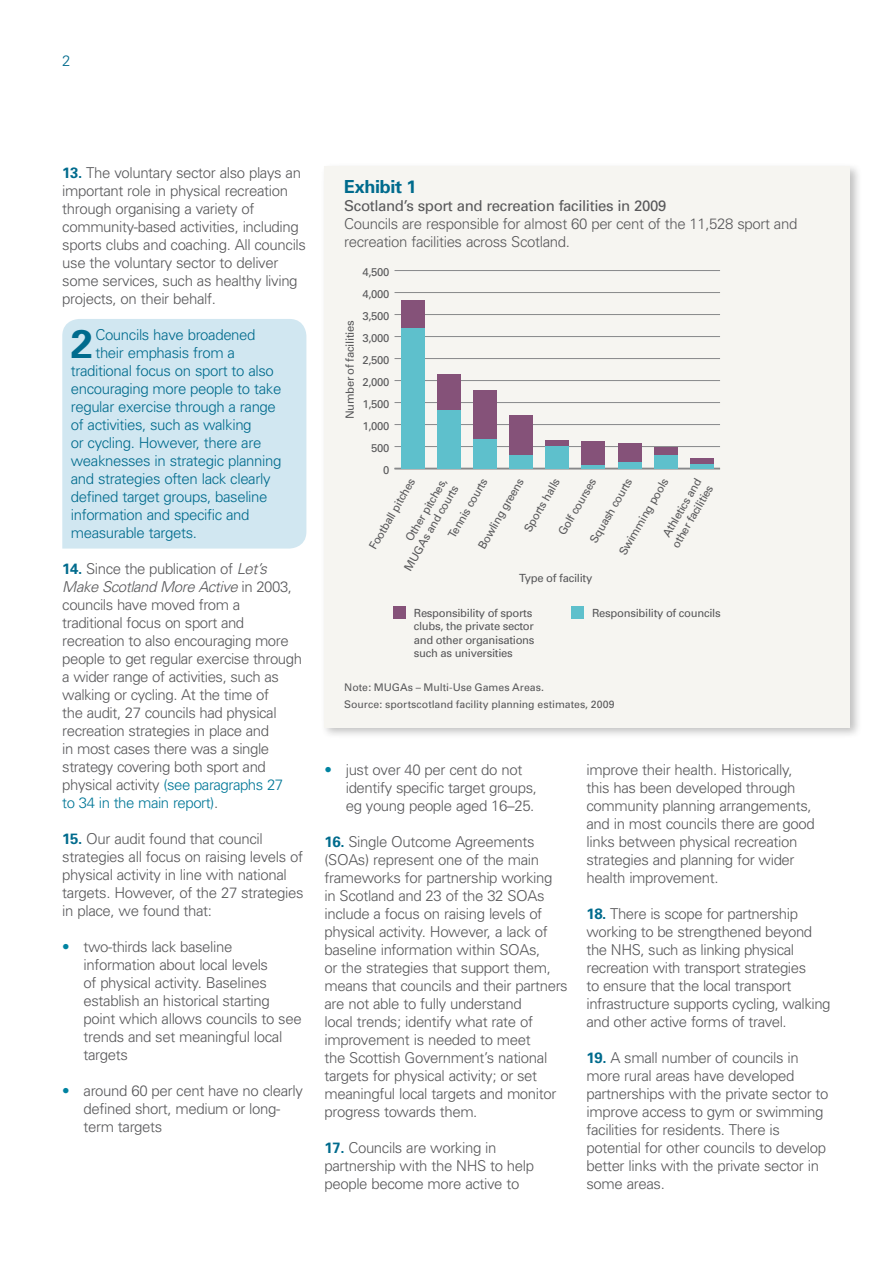
<style>
.page{position:relative;width:893px;height:1263px;background:#fff}
.page>*{position:absolute;margin:0;border:0;box-sizing:border-box;transform-origin:0 0}
.t1{font:700 39.9px "Univers";color:#006b8d}
.t2{font:700 18px "Univers";letter-spacing:-.02em;color:#006b8d}
.t3{font:300 15px/18px "Univers";letter-spacing:-.025em;color:#58585a}
.t4{font:300 15px "Univers";letter-spacing:-.025em;color:#006b8d}
.t5{font:11.25px/13.5px "Univers";letter-spacing:-.025em;color:#58585a}
.t6{font:10.5px/16.8px "Univers";color:#58585a}
.s1{font-weight:700;color:#006b8d}
.s2{font-style:italic}
.s3{color:#007797}
.s4{color:#0083a1}
.s5{font-weight:400}
</style>
<div class="page">
<div style="left:62px;top:319px;width:244px;height:230px;background:#d1e7f1"></div>
<div style="left:320px;top:162px;width:543px;height:578px;background:#000;opacity:.25"></div>
<div style="left:324px;top:166px;width:526px;height:561px;background:#f6f5f1"></div>
<div style="left:393px;top:606px;width:13px;height:12px;background:#855279"></div>
<div style="left:571px;top:606px;width:13px;height:12px;background:#5ec0cc"></div>
<hr style="left:394px;top:468px;width:326px;height:1px;background:#87888a">
<hr style="left:394px;top:446px;width:326px;height:1px;background:#87888a">
<hr style="left:394px;top:424px;width:326px;height:1px;background:#87888a">
<hr style="left:394px;top:402px;width:326px;height:1px;background:#87888a">
<hr style="left:394px;top:380px;width:326px;height:1px;background:#87888a">
<hr style="left:394px;top:358px;width:326px;height:1px;background:#87888a">
<hr style="left:394px;top:336px;width:326px;height:1px;background:#87888a">
<hr style="left:394px;top:314px;width:326px;height:1px;background:#87888a">
<hr style="left:394px;top:292px;width:326px;height:1px;background:#87888a">
<hr style="left:394px;top:270px;width:326px;height:1px;background:#87888a">
<div style="left:401px;top:301px;width:23px;height:27px;background:#855279"></div>
<div style="left:437px;top:374px;width:23px;height:36px;background:#855279"></div>
<div style="left:473px;top:391px;width:23px;height:48px;background:#855279"></div>
<div style="left:510px;top:415px;width:23px;height:40px;background:#855279"></div>
<div style="left:546px;top:440px;width:23px;height:6px;background:#855279"></div>
<div style="left:582px;top:441px;width:23px;height:24px;background:#855279"></div>
<div style="left:618px;top:443px;width:23px;height:19px;background:#855279"></div>
<div style="left:654px;top:447px;width:23px;height:8px;background:#855279"></div>
<div style="left:690px;top:458px;width:23px;height:6px;background:#855279"></div>
<div style="left:401px;top:328px;width:23px;height:141px;background:#5ec0cc"></div>
<div style="left:437px;top:410px;width:23px;height:59px;background:#5ec0cc"></div>
<div style="left:473px;top:439px;width:23px;height:30px;background:#5ec0cc"></div>
<div style="left:510px;top:455px;width:23px;height:14px;background:#5ec0cc"></div>
<div style="left:546px;top:446px;width:23px;height:23px;background:#5ec0cc"></div>
<hr style="left:582px;top:465px;width:23px;height:4px;background:#5ec0cc">
<div style="left:618px;top:462px;width:23px;height:7px;background:#5ec0cc"></div>
<div style="left:654px;top:455px;width:23px;height:14px;background:#5ec0cc"></div>
<div style="left:690px;top:464px;width:23px;height:5px;background:#5ec0cc"></div>
<p class="t4" style="left:62px;top:52px;width:10px">2</p>
<p class="t3" style="left:62px;top:163px;width:245px"><span class="s1">13.</span> The voluntary sector also plays an important role in physical recreation through organising a variety of community-based activities, including sports clubs and coaching. All councils use the voluntary sector to deliver some services, such as healthy living projects, on their behalf.</p>
<p class="t1" style="left:71px;top:319px;width:24px">2</p>
<p class="t4" style="left:95px;top:325px;width:162px">Councils have broadened</p>
<p class="t4" style="left:95px;top:343px;width:141px">their emphasis from a</p>
<p class="t4" style="left:71px;top:361px;width:205px">traditional focus on sport to also</p>
<p class="t4" style="left:71px;top:379px;width:212px">encouraging more people to take</p>
<p class="t4" style="left:71px;top:397px;width:207px">regular exercise through a range</p>
<p class="t4" style="left:71px;top:415px;width:182px">of activities, such as walking</p>
<p class="t4" style="left:71px;top:433px;width:192px">or cycling. However, there are</p>
<p class="t4" style="left:71px;top:451px;width:212px">weaknesses in strategic planning</p>
<p class="t4" style="left:71px;top:469px;width:201px">and strategies often lack clearly</p>
<p class="t4" style="left:71px;top:487px;width:198px">defined target groups, baseline</p>
<p class="t4" style="left:71px;top:505px;width:180px">information and specific and</p>
<p class="t4" style="left:71px;top:523px;width:128px">measurable targets.</p>
<p class="t3" style="left:62px;top:559px;width:241px"><span class="s1">14.</span> Since the publication of <span class="s2">Let’s Make Scotland More Active</span> in 2003, councils have moved from a traditional focus on sport and recreation to also encouraging more people to get regular exercise through a wider range of activities, such as walking or cycling. At the time of<br>the audit, 27 councils had physical recreation strategies in place and<br>in most cases there was a single strategy covering both sport and physical activity <span class="s3">(see paragraphs 27<br>to 34 in the main report)</span>.</p>
<p class="t3" style="left:62px;top:829px;width:243px"><span class="s1">15.</span> Our audit found that council strategies all focus on raising levels of physical activity in line with national targets. However, of the 27 strategies in place, we found that:</p>
<p class="t3" style="left:84px;top:937px;width:220px;text-indent:-21px"><span class="s4">•</span> two-thirds lack baseline information about local levels<br>of physical activity. Baselines establish an historical starting point which allows councils to see trends and set meaningful local targets</p>
<p class="t3" style="left:84px;top:1081px;width:221px;text-indent:-21px"><span class="s4">•</span> around 60 per cent have no clearly defined short, medium or long&shy;term targets</p>
<p class="t2" style="left:344px;top:176px;width:74px">Exhibit 1</p>
<p class="t3" style="left:344px;top:197px;width:455px"><span class="s5">Scotland’s sport and recreation facilities in 2009<br></span>Councils are responsible for almost 60 per cent of the 11,528 sport and recreation facilities across Scotland.</p>
<p class="t5" style="left:362px;top:266px;width:29px">4,500</p>
<p class="t5" style="left:343px;top:419px;width:101px;rotate:-90deg">Number of facilities</p>
<p class="t5" style="left:362px;top:288px;width:29px">4,000</p>
<p class="t5" style="left:362px;top:310px;width:29px">3,500</p>
<p class="t5" style="left:362px;top:332px;width:29px">3,000</p>
<p class="t5" style="left:362px;top:354px;width:29px">2,500</p>
<p class="t5" style="left:362px;top:376px;width:29px">2,000</p>
<p class="t5" style="left:362px;top:398px;width:29px">1,500</p>
<p class="t5" style="left:362px;top:420px;width:29px">1,000</p>
<p class="t5" style="left:371px;top:442px;width:20px">500</p>
<p class="t5" style="left:383px;top:464px;width:8px">0</p>
<p class="t5" style="left:657px;top:537px;width:72px;text-align:center;rotate:-60deg">Athletics and other facilities</p>
<p class="t5" style="left:475px;top:544px;width:81px;rotate:-60deg">B owling greens</p>
<p class="t5" style="left:521px;top:528px;width:62px;rotate:-60deg">Sports halls</p>
<p class="t5" style="left:616px;top:551px;width:88px;rotate:-60deg">Swim m ing pools</p>
<p class="t5" style="left:403px;top:537px;width:72px;rotate:-60deg">O ther pitches,</p>
<p class="t5" style="left:445px;top:534px;width:69px;rotate:-60deg">Tennis courts</p>
<p class="t5" style="left:555px;top:531px;width:65px;rotate:-60deg">G olf courses</p>
<p class="t5" style="left:366px;top:545px;width:82px;rotate:-60deg">Football pitches</p>
<p class="t5" style="left:587px;top:539px;width:74px;rotate:-60deg">Squash courts</p>
<p class="t5" style="left:401px;top:566px;width:99px;rotate:-60deg">M U G As and courts</p>
<p class="t5" style="left:519px;top:571px;width:75px">Type of facility</p>
<p class="t5" style="left:414px;top:606px;width:122px">Responsibility of sports clubs, the private sector and other organisations such as universities</p>
<p class="t5" style="left:592px;top:606px;width:130px">Responsibility of councils</p>
<p class="t6" style="left:344px;top:679px;width:272px">Note: MUGAs – Multi-Use Games Areas.<br>Source: sportscotland facility planning estimates, 2009</p>
<p class="t3" style="left:346px;top:760px;width:193px;text-indent:-21px"><span class="s4">•</span> just over 40 per cent do not identify specific target groups, eg young people aged 16–25.</p>
<p class="t3" style="left:324px;top:832px;width:245px"><span class="s1">16.</span> Single Outcome Agreements (SOAs) represent one of the main frameworks for partnership working<br>in Scotland and 23 of the 32 SOAs include a focus on raising levels of physical activity. However, a lack of baseline information within SOAs,<br>or the strategies that support them, means that councils and their partners are not able to fully understand<br>local trends; identify what rate of improvement is needed to meet<br>the Scottish Government’s national targets for physical activity; or set meaningful local targets and monitor progress towards them.</p>
<p class="t3" style="left:324px;top:1138px;width:211px"><span class="s1">17.</span> Councils are working in partnership with the NHS to help people become more active to</p>
<p class="t3" style="left:586px;top:760px;width:230px">improve their health. Historically, this has been developed through community planning arrangements, and in most councils there are good links between physical recreation strategies and planning for wider health improvement.</p>
<p class="t3" style="left:586px;top:904px;width:246px"><span class="s1">18.</span> There is scope for partnership working to be strengthened beyond the NHS, such as linking physical recreation with transport strategies<br>to ensure that the local transport infrastructure supports cycling, walking and other active forms of travel.</p>
<p class="t3" style="left:586px;top:1048px;width:244px"><span class="s1">19.</span> A small number of councils in more rural areas have developed partnerships with the private sector to improve access to gym or swimming facilities for residents. There is potential for other councils to develop better links with the private sector in some areas.</p>
</div>
